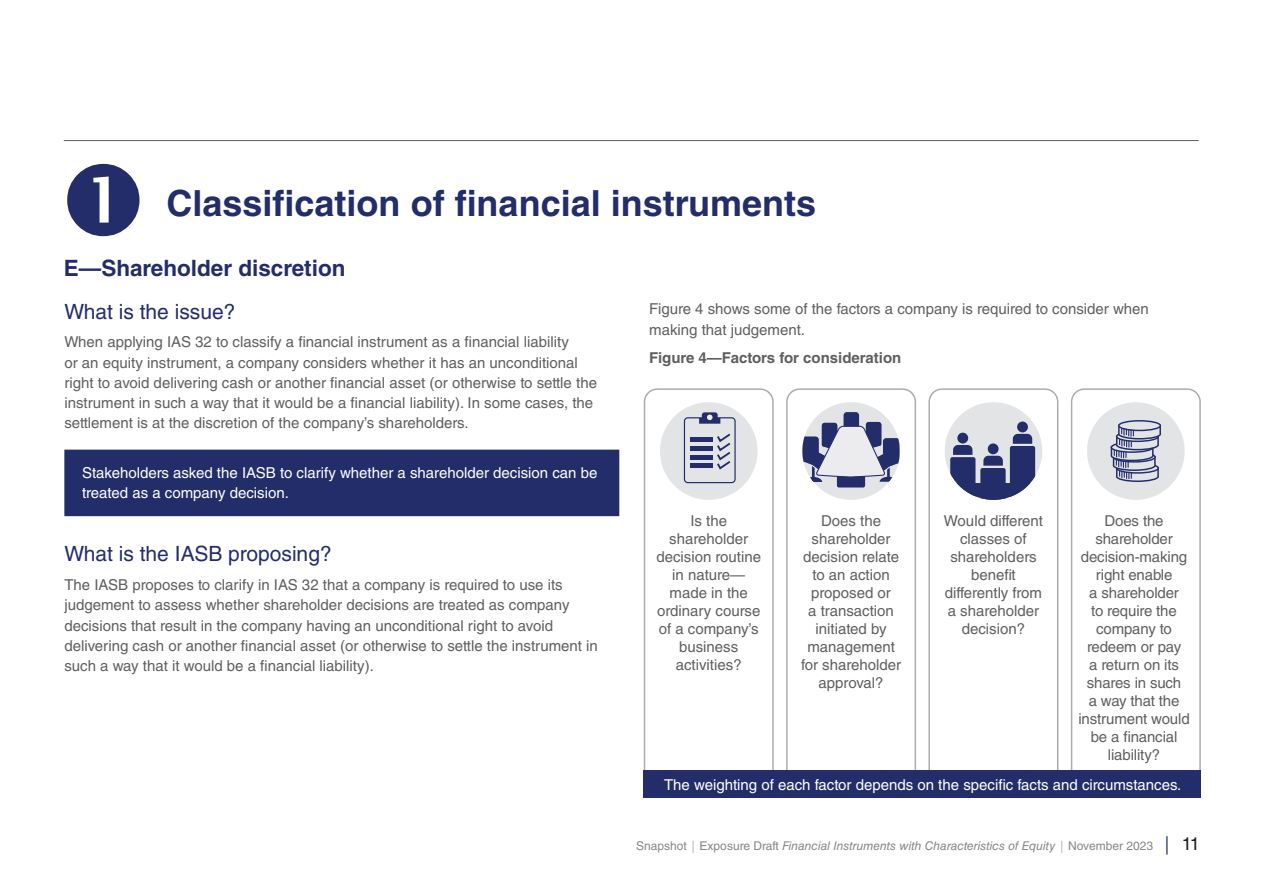
<style>
.page{position:relative;width:1263px;height:893px;background:#fff}
.page>*{position:absolute;margin:0;border:0;box-sizing:border-box;transform-origin:0 0}
.Level_1{font:700 36px "Helvetica LT Std";color:#232d6a}
.Level__A__B__C{font:700 22.5px "Helvetica LT Std";color:#232d6a}
.Level_2{font:21px "Helvetica LT Std";color:#232d6a}
.Body_copy{font:15px/18px "Helvetica LT Std";color:#5f5f62;text-align:center}
.body_copy__whiteout{font:15px/20.2px "Helvetica LT Std";color:#fff}
.Body_copy-2{font:15px "Helvetica LT Std";color:#fff}
.Body_copy-3{font:700 15px "Helvetica LT Std";color:#5f5f62}
.t1{font:italic 12px "Helvetica LT Std";color:#848689}
.s1{font-style:normal}
.s2{font-family:"Swift LT Pro";font-style:normal;color:#abacb0}
.s3{font-family:"Swift LT Pro";font-style:normal;font-size:18px;color:#232d6a}
.s4{font-style:normal;font-size:18px;color:#231f20}
</style>
<div class="page">
<hr style="left:64px;top:140px;width:1135px;height:1px;background:#5f5f62">
<div style="left:65px;top:450px;width:553px;height:65px;background:#232d6a"></div>
<hr style="left:64px;top:450px;width:555px;height:1px;background:#232d6a">
<hr style="left:64px;top:451px;width:2px;height:64px;background:#232d6a">
<hr style="left:618px;top:451px;width:1px;height:64px;background:#232d6a">
<hr style="left:64px;top:515px;width:555px;height:1px;background:#232d6a">
<div style="left:660px;top:402px;width:97px;height:98px;background:#e3e4e6;border-radius:50%"></div>
<div style="left:684px;top:417px;width:52px;height:66px;border:1px solid #232d6a;border-radius:3px"></div>
<svg style="left:699px;top:412px;width:21px;height:12px"></svg>
<div style="left:690px;top:437px;width:23px;height:5px;background:#232d6a"></div>
<hr style="left:690px;top:455px;width:23px;height:4px;background:#232d6a">
<div style="left:690px;top:446px;width:23px;height:5px;background:#232d6a"></div>
<hr style="left:690px;top:464px;width:23px;height:4px;background:#232d6a">
<svg style="left:717px;top:433px;width:14px;height:37px"></svg>
<div style="left:802px;top:402px;width:98px;height:98px;background:#e3e4e6;border-radius:50%"></div>
<div style="left:837px;top:470px;width:28px;height:17px;background:#232d6a;border-radius:2px"></div>
<div style="left:843px;top:412px;width:16px;height:23px;background:#232d6a;border-radius:3px"></div>
<svg style="left:802px;top:421px;width:98px;height:61px"></svg>
<div style="left:945px;top:402px;width:97px;height:98px;background:#e3e4e6;border-radius:50%"></div>
<div style="left:1017px;top:422px;width:11px;height:10px;background:#232d6a;border-radius:50%"></div>
<svg style="left:945px;top:434px;width:97px;height:66px"></svg>
<div style="left:1087px;top:402px;width:97px;height:98px;background:#e3e4e6;border-radius:50%"></div>
<svg style="left:1119px;top:421px;width:41px;height:9px"></svg>
<div style="left:1118px;top:420px;width:43px;height:11px;border:1px solid #232d6a;border-radius:50%"></div>
<svg style="left:1110px;top:424px;width:52px;height:58px"></svg>
<div style="left:644px;top:388px;width:130px;height:404px;border:2px solid #abacb0;border-radius:13px"></div>
<div style="left:928px;top:388px;width:130px;height:404px;border:2px solid #abacb0;border-radius:13px"></div>
<div style="left:786px;top:388px;width:130px;height:404px;border:2px solid #abacb0;border-radius:13px"></div>
<div style="left:1071px;top:388px;width:130px;height:404px;border:2px solid #abacb0;border-radius:13px"></div>
<div style="left:644px;top:771px;width:557px;height:27px;background:#232d6a"></div>
<p class="Level_1" style="left:167px;top:182px;width:651px">Classification of financial instruments</p>
<p class="Level__A__B__C" style="left:64px;top:254px;width:283px">E—Shareholder discretion</p>
<p class="Level_2" style="left:64px;top:299px;width:173px">What is the issue?</p>
<p class="Body_copy" style="left:64px;top:332px;width:534px;line-height:20.2px;text-align:left">When applying IAS 32 to classify a financial instrument as a financial liability<br>or an equity instrument, a company considers whether it has an unconditional right to avoid delivering cash or another financial asset (or otherwise to settle the instrument in such a way that it would be a financial liability). In some cases, the settlement is at the discretion of the company’s shareholders.</p>
<p class="body_copy__whiteout" style="left:82px;top:463px;width:517px">Stakeholders asked the IASB to clarify whether a shareholder decision can be treated as a company decision.</p>
<p class="Level_2" style="left:64px;top:542px;width:269px">What is the IASB proposing?</p>
<p class="Body_copy" style="left:64px;top:575px;width:535px;line-height:20.2px;text-align:left">The IASB proposes to clarify in IAS 32 that a company is required to use its judgement to assess whether shareholder decisions are treated as company decisions that result in the company having an unconditional right to avoid delivering cash or another financial asset (or otherwise to settle the instrument in such a way that it would be a financial liability).</p>
<p class="Body_copy" style="left:649px;top:299px;width:501px;line-height:20.2px;text-align:left">Figure 4 shows some of the factors a company is required to consider when making that judgement.</p>
<p class="Body_copy-3" style="left:649px;top:349px;width:254px">Figure 4—Factors for consideration</p>
<p class="Body_copy" style="left:656px;top:511px;width:106px">Is the shareholder decision routine in nature— made in the ordinary course of a company’s business activities?</p>
<p class="Body_copy" style="left:801px;top:511px;width:102px">Does the shareholder decision relate to an action proposed or<br>a transaction initiated by management for shareholder approval?</p>
<p class="Body_copy" style="left:944px;top:511px;width:101px">Would different classes of shareholders benefit differently from a shareholder decision?</p>
<p class="Body_copy" style="left:1078px;top:511px;width:113px">Does the shareholder decision-making right enable<br>a shareholder<br>to require the company to redeem or pay<br>a return on its shares in such<br>a way that the instrument would be a financial liability?</p>
<p class="Body_copy-2" style="left:664px;top:776px;width:519px">The weighting of each factor depends on the specific facts and circumstances.</p>
<p class="t1" style="left:636px;top:839px;width:565px"><span class="s1">Snapshot</span> <span class="s2">|</span> <span class="s1">Exposure Draft</span> Financial Instruments with Characteristics of Equity <span class="s2">|</span> <span class="s1">November 2023</span> <span class="s3">|</span> <span class="s4">11</span></p>
</div>
